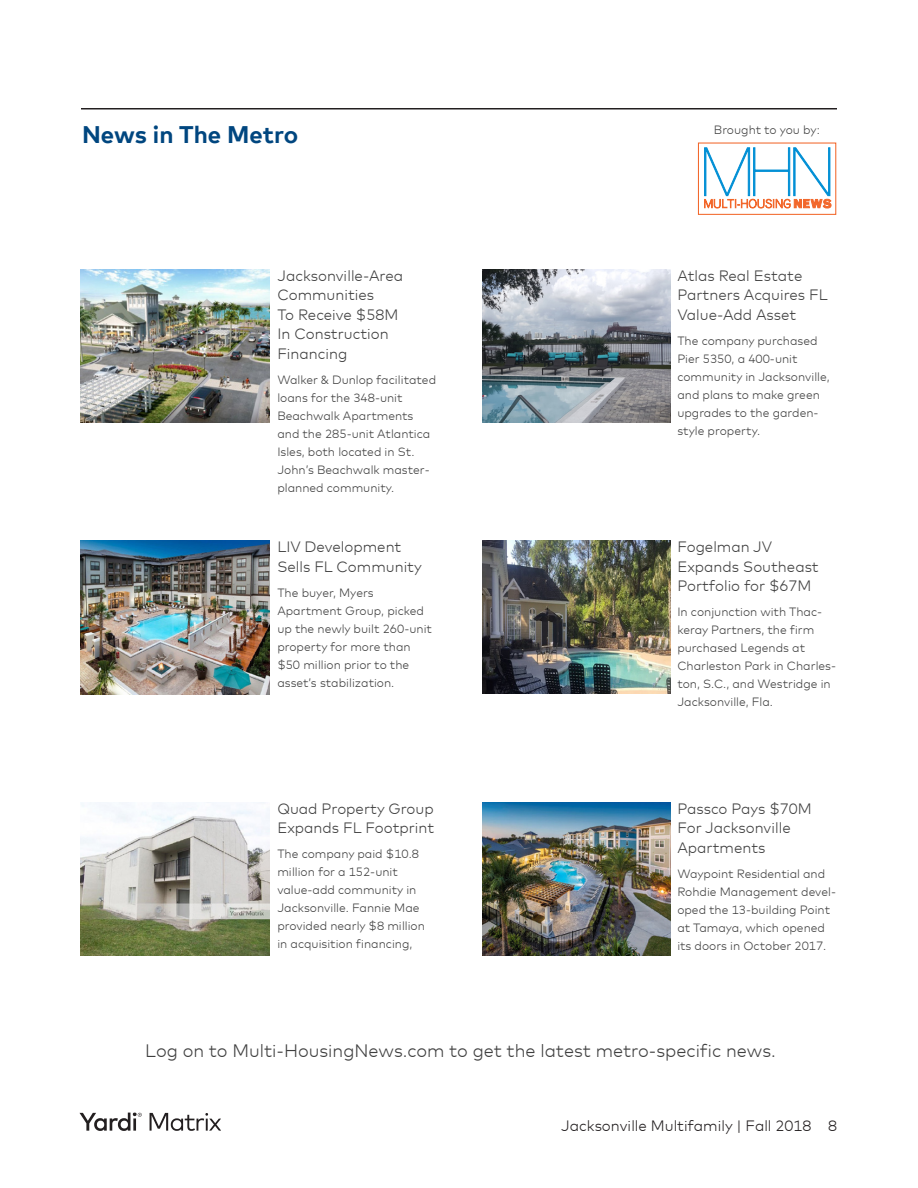
<style>
.page{position:relative;width:918px;height:1188px;background:#fff}
.page>*{position:absolute;margin:0;border:0;box-sizing:border-box;transform-origin:0 0}
.Matrix_SubHead{font:700 24px "Mark Offc Pro";color:#00467f}
.Matrix_News{font:300 18px "Mark Offc Pro";color:#3f3f3f}
.Matrix_News-2{font:300 15px/19.5px "Mark Offc Pro";color:#3f3f3f}
.t1{font:300 15px "Mark Offc Pro";color:#231f20}
.Matrix_News-3{font:300 12px/18px "Mark Offc Pro";color:#3f3f3f}
.Matrix_Body_Bullets{font:300 12px "Mark Offc Pro";color:#414141}
</style>
<div class="page">
<hr style="left:81px;top:108px;width:756px;height:2px;background:#231f20">
<svg style="left:80px;top:1112px;width:62px;height:19px"></svg>
<svg style="left:150px;top:1113px;width:71px;height:18px"></svg>
<div style="left:698px;top:143px;width:138px;height:72px;border:1px solid #f2672b"></div>
<svg style="left:704px;top:147px;width:128px;height:62px"></svg>
<img style="left:81px;top:269px;width:188px;height:154px">
<img style="left:81px;top:541px;width:188px;height:153px">
<img style="left:482px;top:269px;width:189px;height:154px">
<img style="left:81px;top:802px;width:188px;height:153px">
<img style="left:482px;top:802px;width:189px;height:153px">
<img style="left:482px;top:541px;width:189px;height:153px">
<p class="Matrix_SubHead" style="left:82px;top:116px;width:217px">News in The Metro</p>
<p class="Matrix_Body_Bullets" style="left:714px;top:120px;width:107px">Brought to you by:</p>
<p class="Matrix_News-2" style="left:277px;top:265px;width:127px">Jacksonville-Area<br>Communities<br>To Receive $58M<br>In Construction<br>Financing</p>
<p class="Matrix_News-3" style="left:277px;top:369px;width:160px">Walker &amp; Dunlop facilitated loans for the 348-unit<br>Beachwalk Apartments and the 285-unit Atlantica<br>Isles, both located in St.<br>John’s Beachwalk master&shy;planned community.</p>
<p class="Matrix_News-2" style="left:277px;top:536px;width:146px">LIV Development<br>Sells FL Community</p>
<p class="Matrix_News-3" style="left:277px;top:582px;width:156px">The buyer, Myers<br>Apartment Group, picked up the newly built 260-unit property for more than $50 million prior to the asset’s stabilization.</p>
<p class="Matrix_News-2" style="left:277px;top:798px;width:158px">Quad Property Group<br>Expands FL Footprint</p>
<p class="Matrix_News-3" style="left:277px;top:844px;width:149px">The company paid $10.8 million for a 152-unit value-add community in<br>Jacksonville. Fannie Mae provided nearly $8 million in acquisition financing,</p>
<p class="Matrix_News-2" style="left:677px;top:265px;width:152px">Atlas Real Estate<br>Partners Acquires FL<br>Value-Add Asset</p>
<p class="Matrix_News-3" style="left:677px;top:330px;width:154px">The company purchased<br>Pier 5350, a 400-unit community in Jacksonville, and plans to make green upgrades to the garden&shy;style property.</p>
<p class="Matrix_News-2" style="left:677px;top:536px;width:143px">Fogelman JV<br>Expands Southeast<br>Portfolio for $67M</p>
<p class="Matrix_News-3" style="left:677px;top:602px;width:160px">In conjunction with Thac&shy;keray Partners, the firm purchased Legends at<br>Charleston Park in Charles&shy;ton, S.C., and Westridge in<br>Jacksonville, Fla.</p>
<p class="Matrix_News-2" style="left:677px;top:798px;width:136px">Passco Pays $70M<br>For Jacksonville<br>Apartments</p>
<p class="Matrix_News-3" style="left:677px;top:863px;width:160px">Waypoint Residential and<br>Rohdie Management devel&shy;oped the 13-building Point at Tamaya, which opened its doors in October 2017.</p>
<p class="Matrix_News" style="left:145px;top:1037px;width:632px">Log on to Multi-HousingNews.com to get the latest metro-specific news.</p>
<p class="t1" style="left:561px;top:1115px;width:277px">Jacksonville Multifamily | Fall 2018 8</p>
</div>
